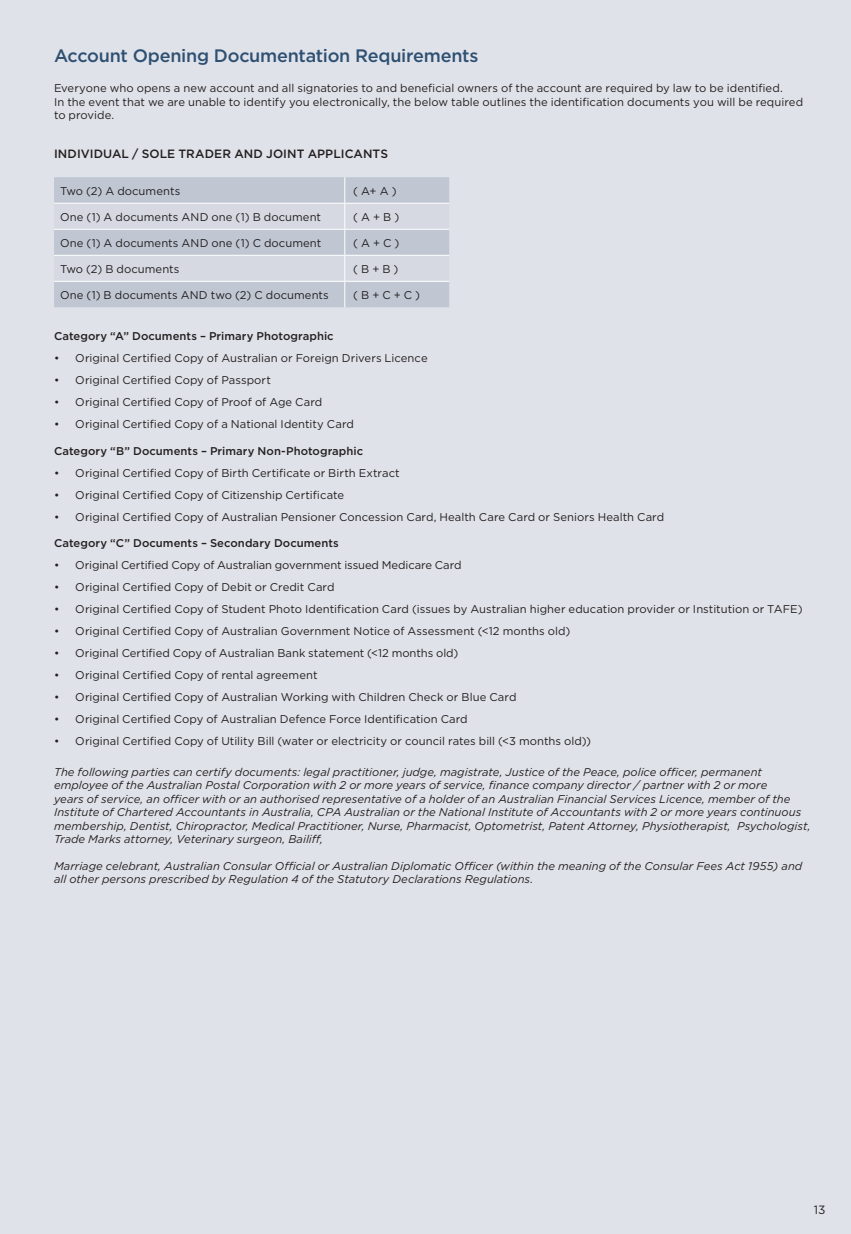
<style>
.page{position:relative;width:851px;height:1234px;background:#fff}
.page>*{position:absolute;margin:0;border:0;box-sizing:border-box;transform-origin:0 0}
.t1{font:500 18px "Gotham";letter-spacing:-.015em;color:#2e5072}
.FORM_BODY{font:500 12px "Gotham";letter-spacing:.005em;color:#231f20}
.t2{font:12px "Gotham";color:#231f20}
.FORM_BODY-2{font:11.25px/13.5px "Gotham";letter-spacing:.005em;color:#231f20}
.FORM_BODY-3{font:italic 11.25px/13.5px "Gotham";color:#231f20}
.FORM_BODY-4{font:500 11.25px "Gotham";letter-spacing:.005em;color:#231f20}
</style>
<div class="page">
<div style="left:0;top:0;width:850px;height:1233px;background:#e0e2e9"></div>
<svg style="left:54px;top:177px;width:395px;height:130px"></svg>
<h1 class="t1" style="left:54px;top:44px;width:426px">Account Opening Documentation Requirements</h1>
<p class="FORM_BODY-2" style="left:54px;top:81px;width:750px">Everyone who opens a new account and all signatories to and beneficial owners of the account are required by law to be identified.<br>In the event that we are unable to identify you electronically, the below table outlines the identification documents you will be required to provide.</p>
<p class="FORM_BODY" style="left:54px;top:146px;width:335px">INDIVIDUAL / SOLE TRADER AND JOINT APPLICANTS</p>
<p class="FORM_BODY-2" style="left:60px;top:184px;width:122px">Two (2) A documents</p>
<p class="FORM_BODY-2" style="left:353px;top:184px;width:45px">( A+ A )</p>
<p class="FORM_BODY-2" style="left:60px;top:210px;width:262px">One (1) A documents AND one (1) B document</p>
<p class="FORM_BODY-2" style="left:353px;top:210px;width:47px">( A + B )</p>
<p class="FORM_BODY-2" style="left:60px;top:236px;width:263px">One (1) A documents AND one (1) C document</p>
<p class="FORM_BODY-2" style="left:353px;top:236px;width:48px">( A + C )</p>
<p class="FORM_BODY-2" style="left:60px;top:262px;width:121px">Two (2) B documents</p>
<p class="FORM_BODY-2" style="left:353px;top:262px;width:47px">( B + B )</p>
<p class="FORM_BODY-2" style="left:60px;top:288px;width:270px">One (1) B documents AND two (2) C documents</p>
<p class="FORM_BODY-2" style="left:353px;top:288px;width:68px">( B + C + C )</p>
<p class="FORM_BODY-4" style="left:54px;top:329px;width:281px">Category “A” Documents – Primary Photographic</p>
<p class="FORM_BODY-2" style="left:54px;top:351px;width:375px">• Original Certified Copy of Australian or Foreign Drivers Licence</p>
<p class="FORM_BODY-2" style="left:54px;top:373px;width:218px">• Original Certified Copy of Passport</p>
<p class="FORM_BODY-2" style="left:54px;top:395px;width:270px">• Original Certified Copy of Proof of Age Card</p>
<p class="FORM_BODY-2" style="left:54px;top:417px;width:301px">• Original Certified Copy of a National Identity Card</p>
<p class="FORM_BODY-4" style="left:54px;top:443px;width:311px">Category “B” Documents – Primary Non-Photographic</p>
<p class="FORM_BODY-2" style="left:54px;top:465px;width:347px">• Original Certified Copy of Birth Certificate or Birth Extract</p>
<p class="FORM_BODY-2" style="left:54px;top:487px;width:291px">• Original Certified Copy of Citizenship Certificate</p>
<p class="FORM_BODY-2" style="left:54px;top:509px;width:611px">• Original Certified Copy of Australian Pensioner Concession Card, Health Care Card or Seniors Health Card</p>
<p class="FORM_BODY-4" style="left:54px;top:535px;width:286px">Category “C” Documents – Secondary Documents</p>
<p class="FORM_BODY-2" style="left:54px;top:558px;width:409px">• Original Certified Copy of Australian government issued Medicare Card</p>
<p class="FORM_BODY-2" style="left:54px;top:580px;width:282px">• Original Certified Copy of Debit or Credit Card</p>
<p class="FORM_BODY-2" style="left:54px;top:602px;width:750px">• Original Certified Copy of Student Photo Identification Card (issues by Australian higher education provider or Institution or TAFE)</p>
<p class="FORM_BODY-2" style="left:54px;top:624px;width:518px">• Original Certified Copy of Australian Government Notice of Assessment (&lt;12 months old)</p>
<p class="FORM_BODY-2" style="left:54px;top:646px;width:406px">• Original Certified Copy of Australian Bank statement (&lt;12 months old)</p>
<p class="FORM_BODY-2" style="left:54px;top:668px;width:265px">• Original Certified Copy of rental agreement</p>
<p class="FORM_BODY-2" style="left:54px;top:690px;width:464px">• Original Certified Copy of Australian Working with Children Check or Blue Card</p>
<p class="FORM_BODY-2" style="left:54px;top:712px;width:415px">• Original Certified Copy of Australian Defence Force Identification Card</p>
<p class="FORM_BODY-2" style="left:54px;top:734px;width:538px">• Original Certified Copy of Utility Bill (water or electricity or council rates bill (&lt;3 months old))</p>
<p class="FORM_BODY-3" style="left:54px;top:764px;width:757px">The following parties can certify documents: legal practitioner, judge, magistrate, Justice of the Peace, police officer, permanent employee of the Australian Postal Corporation with 2 or more years of service, finance company director / partner with 2 or more<br>years of service, an officer with or an authorised representative of a holder of an Australian Financial Services Licence, member of the Institute of Chartered Accountants in Australia, CPA Australian or the National Institute of Accountants with 2 or more years continuous membership, Dentist, Chiropractor, Medical Practitioner, Nurse, Pharmacist, Optometrist, Patent Attorney, Physiotherapist, Psychologist, Trade Marks attorney, Veterinary surgeon, Bailiff,</p>
<p class="FORM_BODY-3" style="left:54px;top:858px;width:749px">Marriage celebrant, Australian Consular Official or Australian Diplomatic Officer (within the meaning of the Consular Fees Act 1955) and all other persons prescribed by Regulation 4 of the Statutory Declarations Regulations.</p>
<p class="t2" style="left:813px;top:1201px;width:13px">13</p>
</div>
